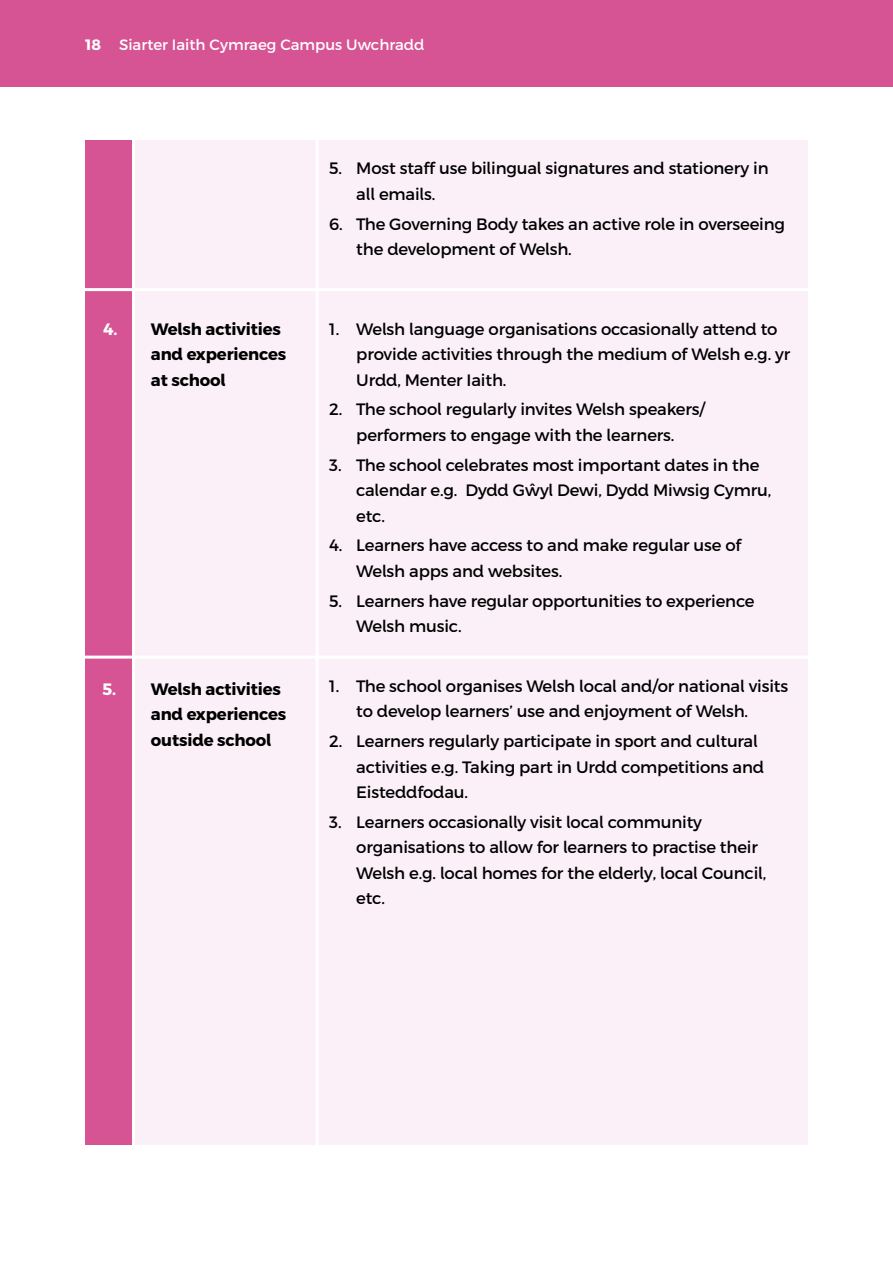
<style>
.page{position:relative;width:893px;height:1263px;background:#fff}
.page>*{position:absolute;margin:0;border:0;box-sizing:border-box;transform-origin:0 0}
.t1{font:16.5px/25.5px "Cymraeg";letter-spacing:-.01em;color:#000}
.t2{font:700 16.5px/25.5px "Cymraeg";letter-spacing:-.01em;color:#000}
.t3{font:700 16.5px "Cymraeg";color:#fff}
.t4{font:15px "Cymraeg";color:#fff}
.s1{font-weight:700}
</style>
<div class="page">
<div style="left:0;top:0;width:893px;height:87px;background:#d65494"></div>
<div style="left:85px;top:140px;width:723px;height:1004px;background:#fbf0f7"></div>
<div style="left:85px;top:140px;width:49px;height:1004px;background:#d65494"></div>
<hr style="left:132px;top:100px;width:3px;height:1057px;background:#fff">
<hr style="left:316px;top:90px;width:3px;height:1056px;background:#fff">
<hr style="left:72px;top:288px;width:749px;height:3px;background:#fff">
<hr style="left:72px;top:656px;width:749px;height:3px;background:#fff">
<p class="t4" style="left:85px;top:35px;width:341px"><span class="s1">18</span> Siarter Iaith Cymraeg Campus Uwchradd</p>
<p class="t1" style="left:356px;top:156px;width:414px;text-indent:-27px">5. Most staff use bilingual signatures and stationery in all emails.</p>
<p class="t1" style="left:356px;top:211px;width:430px;text-indent:-27px">6. The Governing Body takes an active role in overseeing the development of Welsh.</p>
<p class="t3" style="left:103px;top:318px;width:16px">4.</p>
<p class="t2" style="left:151px;top:316px;width:137px">Welsh activities and experiences at school</p>
<p class="t1" style="left:356px;top:316px;width:436px;text-indent:-27px">1. Welsh language organisations occasionally attend to provide activities through the medium of Welsh e.g. yr<br>Urdd, Menter Iaith.</p>
<p class="t1" style="left:329px;top:397px;width:377px;text-align:center">2. The school regularly invites Welsh speakers/ performers to engage with the learners.</p>
<p class="t1" style="left:356px;top:452px;width:417px;text-indent:-27px">3. The school celebrates most important dates in the calendar e.g. Dydd Gŵyl Dewi, Dydd Miwsig Cymru, etc.</p>
<p class="t1" style="left:356px;top:533px;width:387px;text-indent:-27px">4. Learners have access to and make regular use of<br>Welsh apps and websites.</p>
<p class="t1" style="left:356px;top:588px;width:400px;text-indent:-27px">5. Learners have regular opportunities to experience<br>Welsh music.</p>
<p class="t3" style="left:102px;top:679px;width:15px">5.</p>
<p class="t2" style="left:151px;top:677px;width:137px">Welsh activities and experiences outside school</p>
<p class="t1" style="left:356px;top:673px;width:433px;text-indent:-27px">1. The school organises Welsh local and/or national visits to develop learners’ use and enjoyment of Welsh.</p>
<p class="t1" style="left:356px;top:728px;width:409px;text-indent:-27px">2. Learners regularly participate in sport and cultural activities e.g. Taking part in Urdd competitions and<br>Eisteddfodau.</p>
<p class="t1" style="left:356px;top:809px;width:412px;text-indent:-27px">3. Learners occasionally visit local community organisations to allow for learners to practise their Welsh e.g. local homes for the elderly, local Council, etc.</p>
</div>
